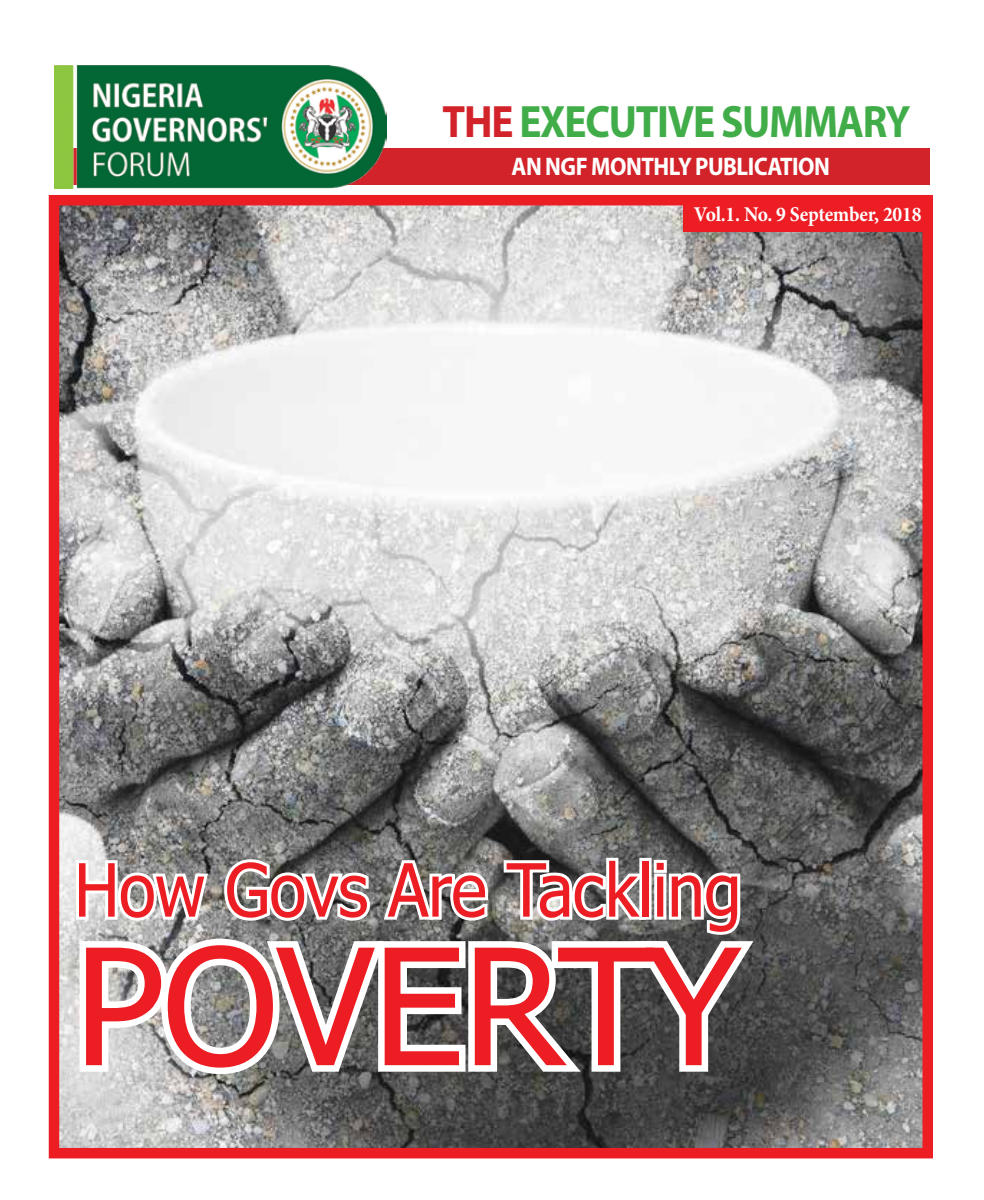
<style>
.page{position:relative;width:984px;height:1200px;background:#fff}
.page>*{position:absolute;margin:0;border:0;box-sizing:border-box;transform-origin:0 0}
.t1{font:161.55px "Tahoma";letter-spacing:-.01em;color:#ed1d24}
.t2{font:73.5px "Tahoma";letter-spacing:-.01em;color:#ed1d24;scale:.92 1}
.t3{font:700 45.6px "Myriad Pro";letter-spacing:-.03em;color:#41ad49;scale:.91 1}
.t4{font:700 25.5px "Myriad Pro";letter-spacing:-.02em;color:#fff;scale:.9 1}
.t5{font:700 21px "Minion Pro";letter-spacing:-.01em;color:#fff;scale:.93 1}
.s1{color:#d2232a}
</style>
<div class="page">
<div style="left:54px;top:149px;width:876px;height:36px;background:#d2232a"></div>
<img style="left:54px;top:65px;width:332px;height:124px">
<img style="left:60px;top:206px;width:862px;height:941px">
<div style="left:49px;top:195px;width:884px;height:963px;border:10px solid #ed1d24"></div>
<div style="left:684px;top:202px;width:246px;height:30px;background:#ed1d24"></div>
<svg style="left:73px;top:850px;width:692px;height:236px"></svg>
<h3 class="t3" style="left:442px;top:92px;width:516px"><span class="s1">THE</span> EXECUTIVE SUMMARY</h3>
<p class="t4" style="left:511px;top:150px;width:275px">AN NGF MONTH LY PUBLICATI</p>
<p class="t4" style="left:798px;top:150px;width:37px">ON</p>
<p class="t5" style="left:694px;top:200px;width:246px">Vol.1. No. 9 September, 2018</p>
<h2 class="t2" style="left:74px;top:841px;width:727px">How Govs Are Tackling</h2>
<h1 class="t1" style="left:74px;top:898px;width:668px">Poverty</h1>
</div>
